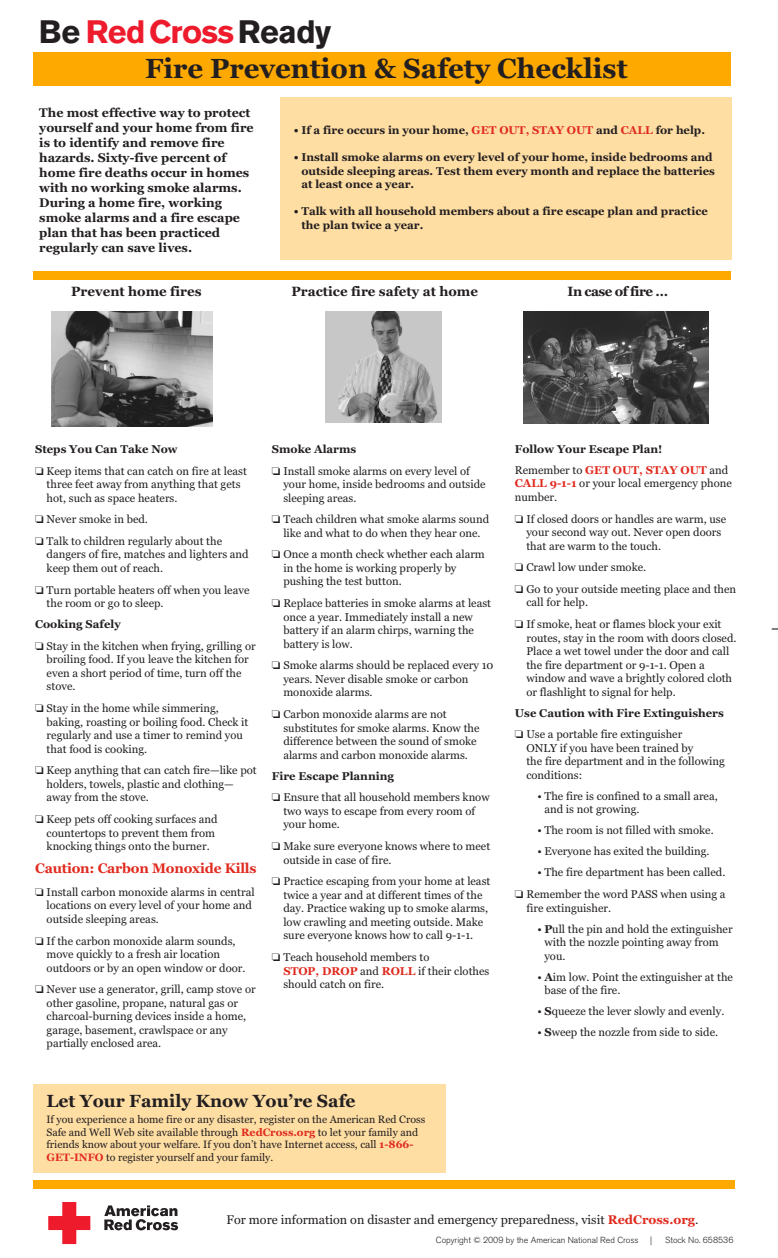
<style>
.page{position:relative;width:778px;height:1258px;background:#fff}
.page>*{position:absolute;margin:0;border:0;box-sizing:border-box;transform-origin:0 0}
.t1{font:700 32.12px "Akzidenz Grotesk BE";letter-spacing:-.02em;color:#ee1b2c}
.t2{font:700 27.5px "Georgia";color:#231f20}
.t3{font:700 17.5px "Georgia";color:#231f20}
.t4{font:700 13.75px "Georgia";letter-spacing:-.015em;color:#e02a1e}
.t5{font:700 13.38px "Georgia";color:#231f20}
.t6{font:700 13.38px "Georgia";letter-spacing:-.04em;color:#231f20}
.t7{font:700 12.5px/15px "Georgia";color:#231f20}
.t8{font:12.5px "Georgia";color:#231f20}
.t9{font:11.25px/13.5px "Georgia";color:#231f20}
.t10{font:700 11.25px/13.5px "Georgia";color:#231f20}
.t11{font:10.62px/12.8px "Georgia";color:#231f20}
.t12{font:300 8.75px "Akzidenz Grotesk BE";color:#231f20}
.s1{color:#231f20}
.s2{color:#e02a1e}
.s3{font-weight:700}
.s4{font-weight:700;color:#e02a1e}
.s5{font-weight:400}
</style>
<div class="page">
<div style="left:280px;top:97px;width:451px;height:163px;background:#ffdea4"></div>
<div style="left:33px;top:1084px;width:412px;height:88px;background:#ffdea4"></div>
<div style="left:33px;top:52px;width:698px;height:34px;background:#fea900"></div>
<svg style="left:48px;top:1202px;width:42px;height:42px"></svg>
<svg style="left:104px;top:1205px;width:74px;height:25px"></svg>
<img style="left:52px;top:311px;width:161px;height:116px">
<img style="left:325px;top:311px;width:116px;height:111px">
<img style="left:523px;top:311px;width:185px;height:112px">
<div style="left:33px;top:1180px;width:701px;height:8px;background:#fea900"></div>
<div style="left:33px;top:271px;width:698px;height:8px;background:#fea900"></div>
<svg style="left:771px;top:628px;width:7px;height:2px"></svg>
<h1 class="t1" style="left:39px;top:20px;width:294px"><span class="s1">Be</span> Red Cross <span class="s1">Ready</span></h1>
<h2 class="t2" style="left:145px;top:58px;width:484px">Fire Prevention &amp; Safety Checklist</h2>
<p class="t7" style="left:39px;top:106px;width:216px">The most effective way to protect yourself and your home from fire is to identify and remove fire hazards. Sixty-five percent of home fire deaths occur in homes with no working smoke alarms.<br>During a home fire, working smoke alarms and a fire escape plan that has been practiced regularly can save lives.</p>
<p class="t10" style="left:294px;top:124px;width:413px">• If a fire occurs in your home, <span class="s2">GET OUT, STAY OUT</span> and <span class="s2">CALL</span> for help.</p>
<p class="t10" style="left:301px;top:151px;width:415px;text-indent:-8px">• Install smoke alarms on every level of your home, inside bedrooms and outside sleeping areas. Test them every month and replace the batteries at least once a year.</p>
<p class="t10" style="left:301px;top:205px;width:408px;text-indent:-8px">• Talk with all household members about a fire escape plan and practice the plan twice a year.</p>
<p class="t5" style="left:71px;top:286px;width:132px">Prevent home fires</p>
<p class="t5" style="left:291px;top:286px;width:188px">Practice fire safety at home</p>
<p class="t6" style="left:567px;top:286px;width:102px">In case of fire …</p>
<p class="t9" style="left:35px;top:439px;width:213px;line-height:21.8px"><span class="s3">Steps You Can Take Now<br></span>❏ Keep items that can catch on fire at least</p>
<p class="t9" style="left:47px;top:478px;width:195px">three feet away from anything that gets hot, such as space heaters.</p>
<p class="t9" style="left:35px;top:509px;width:189px;line-height:21.8px">❏ Never smoke in bed.<br>❏ Talk to children regularly about the</p>
<p class="t9" style="left:47px;top:548px;width:203px">dangers of fire, matches and lighters and keep them out of reach.</p>
<p class="t9" style="left:47px;top:584px;width:204px;text-indent:-12px">❏ Turn portable heaters off when you leave the room or go to sleep.</p>
<p class="t9" style="left:35px;top:614px;width:222px;line-height:21.8px"><span class="s3">Cooking Safely<br></span>❏ Stay in the kitchen when frying, grilling or</p>
<p class="t9" style="left:47px;top:653px;width:204px">broiling food. If you leave the kitchen for even a short period of time, turn off the stove.</p>
<p class="t9" style="left:47px;top:702px;width:203px;text-indent:-12px">❏ Stay in the home while simmering, baking, roasting or boiling food. Check it regularly and use a timer to remind you that food is cooking.</p>
<p class="t9" style="left:47px;top:764px;width:212px;text-indent:-12px">❏ Keep anything that can catch fire—like pot holders, towels, plastic and clothing— away from the stove.</p>
<p class="t9" style="left:47px;top:813px;width:173px;text-indent:-12px">❏ Keep pets off cooking surfaces and countertops to prevent them from knocking things onto the burner.</p>
<p class="t4" style="left:35px;top:862px;width:223px">Caution: Carbon Monoxide Kills</p>
<p class="t9" style="left:47px;top:886px;width:209px;text-indent:-12px">❏ Install carbon monoxide alarms in central locations on every level of your home and outside sleeping areas.</p>
<p class="t9" style="left:47px;top:935px;width:200px;text-indent:-12px">❏ If the carbon monoxide alarm sounds, move quickly to a fresh air location outdoors or by an open window or door.</p>
<p class="t9" style="left:47px;top:983px;width:210px;text-indent:-12px">❏ Never use a generator, grill, camp stove or other gasoline, propane, natural gas or charcoal-burning devices inside a home, garage, basement, crawlspace or any partially enclosed area.</p>
<p class="t9" style="left:272px;top:439px;width:199px;line-height:21.8px"><span class="s3">Smoke Alarms<br></span>❏ Install smoke alarms on every level of</p>
<p class="t9" style="left:283px;top:478px;width:204px">your home, inside bedrooms and outside sleeping areas.</p>
<p class="t9" style="left:272px;top:513px;width:219px;text-align:center">❏ Teach children what smoke alarms sound like and what to do when they hear one.</p>
<p class="t9" style="left:283px;top:548px;width:203px;text-indent:-12px">❏ Once a month check whether each alarm in the home is working properly by pushing the test button.</p>
<p class="t9" style="left:283px;top:597px;width:209px;text-indent:-12px">❏ Replace batteries in smoke alarms at least once a year. Immediately install a new battery if an alarm chirps, warning the battery is low.</p>
<p class="t9" style="left:283px;top:659px;width:212px;text-indent:-12px">❏ Smoke alarms should be replaced every 10 years. Never disable smoke or carbon monoxide alarms.</p>
<p class="t9" style="left:283px;top:708px;width:198px;text-indent:-12px">❏ Carbon monoxide alarms are not substitutes for smoke alarms. Know the difference between the sound of smoke alarms and carbon monoxide alarms.</p>
<p class="t9" style="left:272px;top:766px;width:219px;line-height:21.8px"><span class="s3">Fire Escape Planning<br></span>❏ Ensure that all household members know</p>
<p class="t9" style="left:283px;top:805px;width:193px">two ways to escape from every room of your home.</p>
<p class="t9" style="left:283px;top:840px;width:208px;text-indent:-12px">❏ Make sure everyone knows where to meet outside in case of fire.</p>
<p class="t9" style="left:283px;top:875px;width:208px;text-indent:-12px">❏ Practice escaping from your home at least twice a year and at different times of the day. Practice waking up to smoke alarms, low crawling and meeting outside. Make sure everyone knows how to call 9-1-1.</p>
<p class="t9" style="left:283px;top:951px;width:207px;text-indent:-12px">❏ Teach household members to<br><span class="s4">STOP, DROP</span> and <span class="s4">ROLL</span> if their clothes should catch on fire.</p>
<h3 class="t3" style="left:46px;top:1093px;width:310px">Let Your Family Know You’re Safe</h3>
<p class="t11" style="left:46px;top:1113px;width:380px">If you experience a home fire or any disaster, register on the American Red Cross Safe and Well Web site available through <span class="s4">RedCross.org</span> to let your family and friends know about your welfare. If you don’t have Internet access, call <span class="s4">1-866- GET-INFO</span> to register yourself and your family.</p>
<p class="t10" style="left:515px;top:439px;width:215px;line-height:21px">Follow Your Escape Plan!<br><span class="s5">Remember to</span> <span class="s2">GET OUT, STAY OUT</span> <span class="s5">and</span></p>
<p class="t9" style="left:515px;top:477px;width:218px"><span class="s4">CALL 9-1-1</span> or your local emergency phone number.</p>
<p class="t9" style="left:526px;top:513px;width:201px;text-indent:-12px">❏ If closed doors or handles are warm, use your second way out. Never open doors that are warm to the touch.</p>
<p class="t9" style="left:515px;top:557px;width:223px;line-height:21.8px">❏ Crawl low under smoke.<br>❏ Go to your outside meeting place and then</p>
<p class="t9" style="left:515px;top:592px;width:208px;line-height:21.8px;text-indent:12px">call for help.<br>❏ If smoke, heat or flames block your exit</p>
<p class="t9" style="left:526px;top:632px;width:211px">routes, stay in the room with doors closed.<br>Place a wet towel under the door and call the fire department or 9-1-1. Open a window and wave a brightly colored cloth or flashlight to signal for help.</p>
<p class="t10" style="left:515px;top:703px;width:210px;line-height:21.8px">Use Caution with Fire Extinguishers ❏ <span class="s5">Use a portable fire extinguisher</span></p>
<p class="t9" style="left:526px;top:742px;width:200px">ONLY if you have been trained by<br>the fire department and in the following conditions:</p>
<p class="t9" style="left:544px;top:790px;width:175px;text-indent:-7px">• The fire is confined to a small area, and is not growing.</p>
<p class="t9" style="left:537px;top:824px;width:178px">• The room is not filled with smoke.</p>
<p class="t9" style="left:537px;top:845px;width:174px">• Everyone has exited the building.</p>
<p class="t9" style="left:515px;top:862px;width:212px;line-height:21.8px;text-align:right">• The fire department has been called.<br>❏ Remember the word PASS when using a</p>
<p class="t9" style="left:526px;top:902px;width:86px">fire extinguisher.</p>
<p class="t9" style="left:544px;top:923px;width:190px;text-indent:-7px">• <span class="s3">P</span>ull the pin and hold the extinguisher with the nozzle pointing away from you.</p>
<p class="t9" style="left:544px;top:971px;width:190px;text-indent:-7px">• <span class="s3">A</span>im low. Point the extinguisher at the base of the fire.</p>
<p class="t9" style="left:537px;top:1005px;width:188px">• <span class="s3">S</span>queeze the lever slowly and evenly.</p>
<p class="t9" style="left:537px;top:1026px;width:182px">• <span class="s3">S</span>weep the nozzle from side to side.</p>
<p class="t8" style="left:226px;top:1214px;width:473px">For more information on disaster and emergency preparedness, visit <span class="s4">RedCross.org</span>.</p>
<p class="t12" style="left:436px;top:1236px;width:204px">Copyright © 2009 by the American National Red Cross</p>
<p class="t12" style="left:650px;top:1236px;width:4px">|</p>
<p class="t12" style="left:665px;top:1236px;width:70px">Stock No. 658536</p>
</div>
